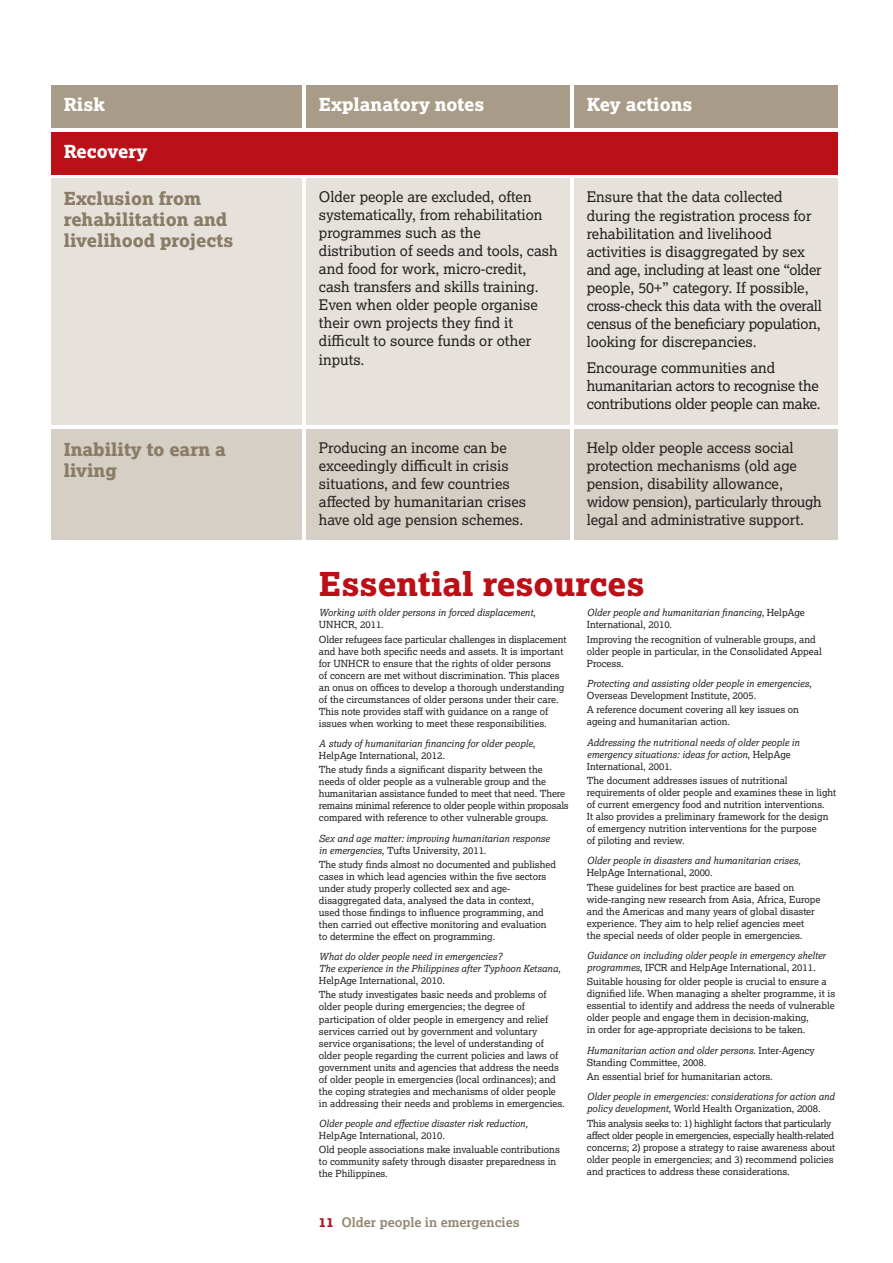
<style>
.page{position:relative;width:893px;height:1263px;background:#fff}
.page>*{position:absolute;margin:0;border:0;box-sizing:border-box;transform-origin:0 0}
.t1{font:33px "Lexia X Bold";color:#bb1018}
.t2{font:18px/21px "Lexia X Bold";color:#8a7c65}
.t3{font:18px "Lexia X Bold";color:#fff}
.t4{font:14.7px/18px "Lexia";color:#231f20}
.t5{font:14.7px/18px "Lexia";letter-spacing:-.02em;color:#231f20}
.t6{font:700 13.2px "Lexia";color:#938671}
.t7{font:9.75px/12px "Lexia";color:#231f20}
.t8{font:italic 9.75px/12px "Lexia";color:#231f20}
.s1{font-style:normal}
.s2{font-style:italic}
.s3{font-family:"Lexia X Bold";font-weight:400;color:#bb1018}
</style>
<div class="page">
<div style="left:51px;top:179px;width:251px;height:246px;background:#e6e2db"></div>
<div style="left:51px;top:429px;width:251px;height:111px;background:#d6cfc5"></div>
<div style="left:306px;top:179px;width:264px;height:246px;background:#e6e2db"></div>
<div style="left:306px;top:429px;width:264px;height:111px;background:#d6cfc5"></div>
<div style="left:574px;top:179px;width:264px;height:246px;background:#e6e2db"></div>
<div style="left:574px;top:429px;width:264px;height:111px;background:#d6cfc5"></div>
<div style="left:51px;top:85px;width:251px;height:43px;background:#a89c89"></div>
<div style="left:51px;top:132px;width:787px;height:42px;background:#bb1018"></div>
<div style="left:306px;top:85px;width:264px;height:43px;background:#a89c89"></div>
<div style="left:574px;top:85px;width:264px;height:43px;background:#a89c89"></div>
<h2 class="t3" style="left:64px;top:93px;width:42px">Risk</h2>
<h2 class="t3" style="left:64px;top:140px;width:85px">Recovery</h2>
<h2 class="t3" style="left:319px;top:93px;width:167px">Explanatory notes</h2>
<h2 class="t3" style="left:587px;top:93px;width:107px">Key actions</h2>
<h2 class="t2" style="left:64px;top:188px;width:171px">Exclusion from rehabilitation and livelihood projects</h2>
<h2 class="t2" style="left:64px;top:438px;width:163px">Inability to earn a living</h2>
<p class="t4" style="left:319px;top:188px;width:240px">Older people are excluded, often systematically, from rehabilitation programmes such as the distribution of seeds and tools, cash and food for work, micro-credit, cash transfers and skills training.<br>Even when older people organise their own projects they find it difficult to source funds or other inputs.</p>
<h3 class="t4" style="left:319px;top:439px;width:209px">Producing an income can be exceedingly difficult in crisis situations, and few countries affected by humanitarian crises have old age pension schemes.</h3>
<p class="t4" style="left:587px;top:188px;width:237px">Ensure that the data collected during the registration process for rehabilitation and livelihood activities is disaggregated by sex and age, including at least one “older people, 50+” category. If possible, cross-check this data with the overall census of the beneficiary population, looking for discrepancies.</p>
<h3 class="t5" style="left:587px;top:358px;width:235px">Encourage communities and humanitarian actors to recognise the contributions older people can make.</h3>
<h3 class="t4" style="left:587px;top:439px;width:236px">Help older people access social protection mechanisms (old age pension, disability allowance, widow pension), particularly through legal and administrative support.</h3>
<h1 class="t1" style="left:319px;top:562px;width:327px">Essential resources</h1>
<p class="t8" style="left:319px;top:607px;width:218px">Working with older persons in forced displacement,</p>
<p class="t7" style="left:319px;top:617px;width:249px;line-height:14.1px">UNHCR, 2011.<br>Older refugees face particular challenges in displacement</p>
<p class="t7" style="left:319px;top:645px;width:247px">and have both specific needs and assets. It is important for UNHCR to ensure that the rights of older persons<br>of concern are met without discrimination. This places an onus on offices to develop a thorough understanding of the circumstances of older persons under their care.<br>This note provides staff with guidance on a range of issues when working to meet these responsibilities.</p>
<p class="t8" style="left:319px;top:737px;width:218px">A study of humanitarian financing for older people<span class="s1">,<br>HelpAge International, 2012.</span></p>
<p class="t7" style="left:319px;top:763px;width:251px">The study finds a significant disparity between the needs of older people as a vulnerable group and the humanitarian assistance funded to meet that need. There remains minimal reference to older people within proposals compared with reference to other vulnerable groups.</p>
<p class="t8" style="left:319px;top:832px;width:232px">Sex and age matter: improving humanitarian response in emergencies<span class="s1">, Tufts University, 2011.</span></p>
<p class="t7" style="left:319px;top:858px;width:239px">The study finds almost no documented and published cases in which lead agencies within the five sectors under study properly collected sex and age&shy;disaggregated data, analysed the data in context, used those findings to influence programming, and then carried out effective monitoring and evaluation to determine the effect on programming.</p>
<p class="t8" style="left:319px;top:950px;width:243px">What do older people need in emergencies?<br>The experience in the Philippines after Typhoon Ketsana,</p>
<p class="t7" style="left:319px;top:973px;width:229px;line-height:14.1px">HelpAge International, 2010.<br>The study investigates basic needs and problems of</p>
<p class="t7" style="left:319px;top:1001px;width:247px">older people during emergencies; the degree of participation of older people in emergency and relief services carried out by government and voluntary service organisations; the level of understanding of older people regarding the current policies and laws of government units and agencies that address the needs of older people in emergencies (local ordinances); and the coping strategies and mechanisms of older people in addressing their needs and problems in emergencies.</p>
<p class="t8" style="left:319px;top:1117px;width:211px">Older people and effective disaster risk reduction,</p>
<p class="t7" style="left:319px;top:1128px;width:242px;line-height:14.1px">HelpAge International, 2010.<br>Old people associations make invaluable contributions</p>
<p class="t7" style="left:319px;top:1155px;width:239px">to community safety through disaster preparedness in the Philippines.</p>
<p class="t8" style="left:587px;top:607px;width:220px">Older people and humanitarian financing, <span class="s1">HelpAge<br>International, 2010.</span></p>
<p class="t7" style="left:587px;top:633px;width:236px">Improving the recognition of vulnerable groups, and older people in particular, in the Consolidated Appeal<br>Process.</p>
<p class="t8" style="left:587px;top:677px;width:226px">Protecting and assisting older people in emergencies<span class="s1">,<br>Overseas Development Institute, 2005.</span></p>
<p class="t7" style="left:587px;top:703px;width:214px">A reference document covering all key issues on ageing and humanitarian action.</p>
<p class="t8" style="left:587px;top:736px;width:214px">Addressing the nutritional needs of older people in emergency situations: ideas for action<span class="s1">, HelpAge<br>International, 2001.</span></p>
<p class="t7" style="left:587px;top:774px;width:251px">The document addresses issues of nutritional requirements of older people and examines these in light of current emergency food and nutrition interventions.<br>It also provides a preliminary framework for the design of emergency nutrition interventions for the purpose<br>of piloting and review.</p>
<p class="t8" style="left:587px;top:855px;width:215px">Older people in disasters and humanitarian crises,</p>
<p class="t7" style="left:587px;top:865px;width:209px;line-height:14.1px">HelpAge International, 2000.<br>These guidelines for best practice are based on</p>
<p class="t7" style="left:587px;top:893px;width:235px">wide-ranging new research from Asia, Africa, Europe and the Americas and many years of global disaster experience. They aim to help relief agencies meet the special needs of older people in emergencies.</p>
<p class="t8" style="left:587px;top:949px;width:240px">Guidance on including older people in emergency shelter programmes<span class="s1">, IFCR and HelpAge International, 2011.</span></p>
<p class="t7" style="left:587px;top:975px;width:250px">Suitable housing for older people is crucial to ensure a dignified life. When managing a shelter programme, it is essential to identify and address the needs of vulnerable older people and engage them in decision-making,<br>in order for age-appropriate decisions to be taken.</p>
<p class="t7" style="left:587px;top:1044px;width:230px"><span class="s2">Humanitarian action and older persons</span>. Inter-Agency<br>Standing Committee, 2008.</p>
<p class="t7" style="left:587px;top:1070px;width:188px">An essential brief for humanitarian actors.</p>
<p class="t8" style="left:587px;top:1090px;width:249px">Older people in emergencies: considerations for action and policy development<span class="s1">, World Health Organization, 2008.</span></p>
<p class="t7" style="left:587px;top:1117px;width:250px">This analysis seeks to: 1) highlight factors that particularly affect older people in emergencies, especially health-related concerns; 2) propose a strategy to raise awareness about older people in emergencies; and 3) recommend policies and practices to address these considerations.</p>
<h3 class="t6" style="left:319px;top:1214px;width:202px"><span class="s3">11</span> Older people in emergencies</h3>
</div>
